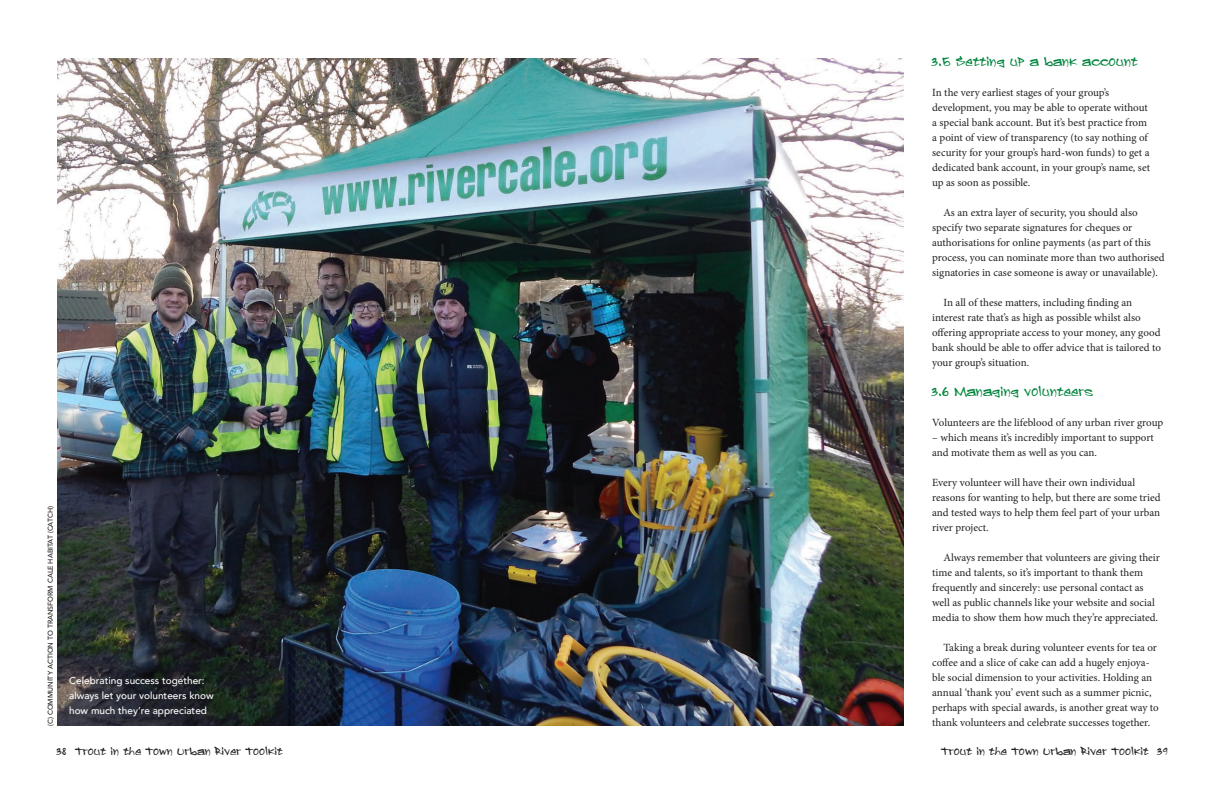
<style>
.page{position:relative;width:1224px;height:792px;background:#fff}
.page>*{position:absolute;margin:0;border:0;box-sizing:border-box;transform-origin:0 0}
.bodycopy{font:12px "Sprayerz";letter-spacing:.15em;color:#00843d}
.bodycopy-2{font:11px/15px "Minion Pro";letter-spacing:-.005em;color:#231f20}
.t1{font:500 10px/15px "Avenir";color:#fff}
.t2{font:10px "Sprayerz";letter-spacing:.15em;color:#231f20}
.t3{font:500 7px "Avenir";color:#231f20}
</style>
<div class="page">
<img style="left:57px;top:58px;width:846px;height:668px">
<p class="t3" style="left:44px;top:726px;width:221px;rotate:-90deg">(C) COMMUNITY ACTION TO TRANSFORM CALE HABITAT (CATCH)</p>
<p class="t1" style="left:69px;top:672px;width:146px">Celebrating success together: always let your volunteers know how much they’re appreciated</p>
<p class="bodycopy" style="left:932px;top:55px;width:206px">3.5 Setting up a bank account</p>
<p class="bodycopy-2" style="left:932px;top:85px;width:219px">In the very earliest stages of your group’s development, you may be able to operate without a special bank account. But it’s best practice from a point of view of transparency (to say nothing of security for your group’s hard-won funds) to get a dedicated bank account, in your group’s name, set up as soon as possible.</p>
<p class="bodycopy-2" style="left:932px;top:205px;width:234px;text-indent:11px">As an extra layer of security, you should also specify two separate signatures for cheques or authorisations for online payments (as part of this process, you can nominate more than two authorised signatories in case someone is away or unavailable).</p>
<p class="bodycopy-2" style="left:932px;top:295px;width:230px;text-indent:11px">In all of these matters, including finding an interest rate that’s as high as possible whilst also offering appropriate access to your money, any good bank should be able to offer advice that is tailored to your group’s situation.</p>
<p class="bodycopy" style="left:932px;top:385px;width:162px">3.6 Managing volunteers</p>
<p class="bodycopy-2" style="left:932px;top:415px;width:233px">Volunteers are the lifeblood of any urban river group</p>
<p class="bodycopy-2" style="left:932px;top:430px;width:223px">– which means it’s incredibly important to support and motivate them as well as you can.</p>
<p class="bodycopy-2" style="left:932px;top:475px;width:230px">Every volunteer will have their own individual reasons for wanting to help, but there are some tried and tested ways to help them feel part of your urban river project.</p>
<p class="bodycopy-2" style="left:932px;top:550px;width:229px;text-indent:11px">Always remember that volunteers are giving their time and talents, so it’s important to thank them frequently and sincerely: use personal contact as well as public channels like your website and social media to show them how much they’re appreciated.</p>
<p class="bodycopy-2" style="left:932px;top:640px;width:228px;text-indent:11px">Taking a break during volunteer events for tea or coffee and a slice of cake can add a hugely enjoya&shy;ble social dimension to your activities. Holding an annual ‘thank you’ event such as a summer picnic, perhaps with special awards, is another great way to thank volunteers and celebrate successes together.</p>
<p class="t2" style="left:57px;top:746px;width:227px">38 Trout in the Town Urban River Toolkit</p>
<p class="t2" style="left:942px;top:746px;width:208px">Trout in the Town Urban River Toolkit</p>
<p class="t2" style="left:1157px;top:746px;width:48px">39</p>
</div>
